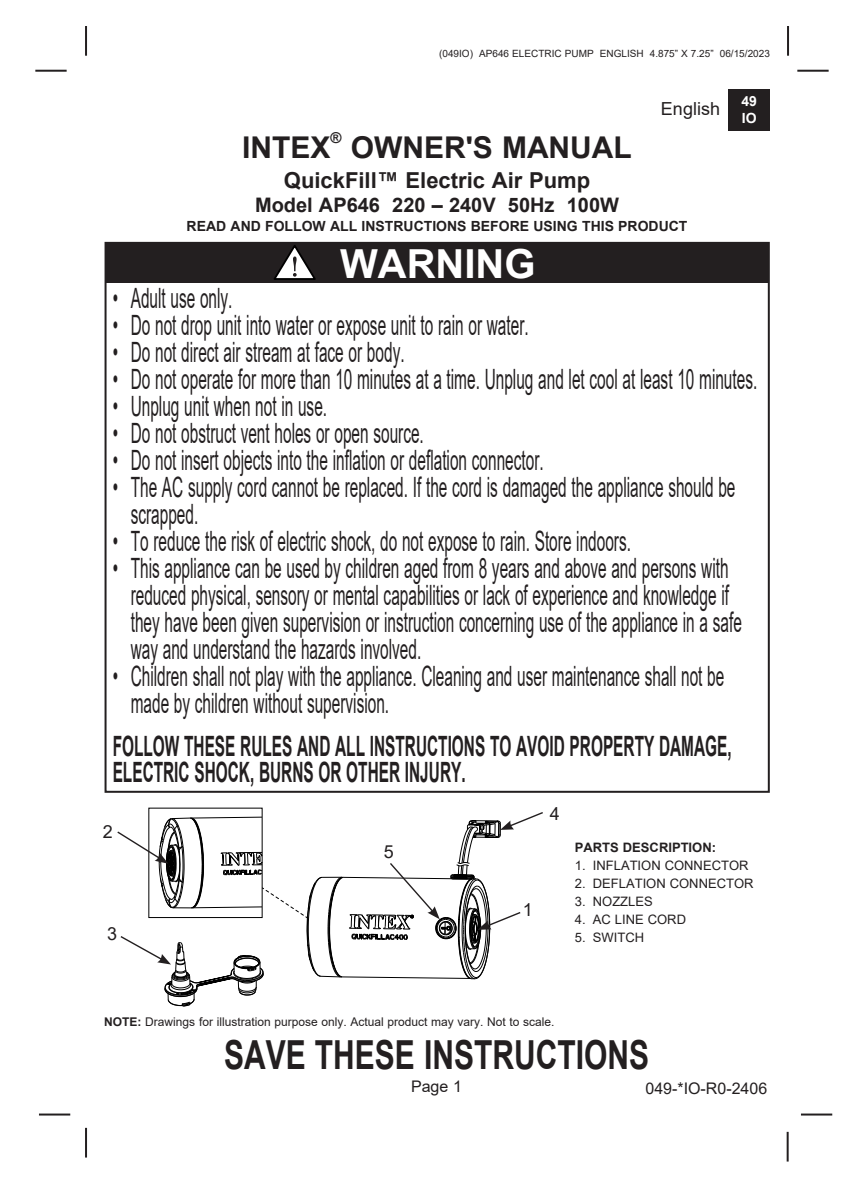
<style>
.page{position:relative;width:864px;height:1191px;background:#fff}
.page>*{position:absolute;margin:0;border:0;box-sizing:border-box;transform-origin:0 0}
.t1{font:700 40px "Arial";color:#231f20;scale:.75 1}
.t2{font:700 40px "Arial";color:#fff}
.t3{font:700 30px "Arial";color:#231f20}
.t4{font:28px "Arial";color:#231f20;scale:.55 1}
.t5{font:700 28px/26px "Arial";color:#231f20;scale:.55 1}
.t6{font:700 22px "Arial";color:#231f20}
.t7{font:700 20px "Arial";color:#231f20}
.t8{font:18px "Arial";color:#231f20}
.t9{font:16px "Arial";color:#231f20}
.t10{font:700 15px "Arial";color:#231f20}
.t11{font:700 14px "Arial";color:#231f20}
.t12{font:700 14px/16.8px "Arial";color:#fff}
.t13{font:13px "Arial";color:#231f20}
.t14{font:700 13px "Arial";color:#231f20}
.t15{font:12px "Arial";color:#231f20}
.t16{font:10px "Arial";color:#231f20}
.s1{font-weight:700}
</style>
<div class="page">
<hr style="left:35px;top:70px;width:32px;height:2px;background:#231f20">
<hr style="left:797px;top:70px;width:32px;height:2px;background:#231f20">
<hr style="left:85px;top:26px;width:2px;height:30px;background:#231f20">
<hr style="left:787px;top:26px;width:2px;height:30px;background:#231f20">
<hr style="left:39px;top:1113px;width:31px;height:2px;background:#231f20">
<hr style="left:801px;top:1113px;width:31px;height:2px;background:#231f20">
<hr style="left:85px;top:1127px;width:2px;height:30px;background:#231f20">
<hr style="left:787px;top:1131px;width:2px;height:30px;background:#231f20">
<div style="left:728px;top:89px;width:42px;height:41px;background:#231f20"></div>
<svg style="left:117px;top:810px;width:426px;height:196px"></svg>
<div style="left:106px;top:243px;width:663px;height:39px;background:#231f20"></div>
<svg style="left:274px;top:245px;width:42px;height:35px"></svg>
<p class="t16" style="left:439px;top:46px;width:332px">(049IO) AP646 ELECTRIC PUMP ENGLISH 4.875” X 7.25” 06/15/2023</p>
<p class="t8" style="left:661px;top:96px;width:61px">English</p>
<p class="t3" style="left:242px;top:127px;width:90px">INTEX</p>
<p class="t10" style="left:330px;top:127px;width:13px">®</p>
<p class="t3" style="left:351px;top:127px;width:283px">OWNER'S MANUAL</p>
<p class="t6" style="left:284px;top:164px;width:308px">QuickFill™ Electric Air Pump</p>
<p class="t7" style="left:255px;top:191px;width:366px">Model AP646 220 – 240V 50Hz 100W</p>
<p class="t11" style="left:187px;top:216px;width:502px">READ AND FOLLOW ALL INSTRUCTIONS BEFORE USING THIS PRODUCT</p>
<p class="t2" style="left:340px;top:235px;width:197px">WARNING</p>
<p class="t12" style="left:741px;top:93px;width:17px">49<br>IO</p>
<p class="t4" style="left:113px;top:279px;width:219px">• Adult use only.</p>
<p class="t4" style="left:113px;top:306px;width:758px">• Do not drop unit into water or expose unit to rain or water.</p>
<p class="t4" style="left:113px;top:333px;width:532px">• Do not direct air stream at face or body.</p>
<p class="t4" style="left:113px;top:360px;width:1174px">• Do not operate for more than 10 minutes at a time. Unplug and let cool at least 10 minutes.</p>
<p class="t4" style="left:113px;top:387px;width:391px">• Unplug unit when not in use.</p>
<p class="t4" style="left:113px;top:414px;width:567px">• Do not obstruct vent holes or open source.</p>
<p class="t4" style="left:113px;top:441px;width:785px">• Do not insert objects into the inflation or deflation connector.</p>
<p class="t4" style="left:113px;top:468px;width:1134px">• The AC supply cord cannot be replaced. If the cord is damaged the appliance should be</p>
<p class="t4" style="left:131px;top:495px;width:124px">scrapped.</p>
<p class="t4" style="left:113px;top:522px;width:944px">• To reduce the risk of electric shock, do not expose to rain. Store indoors.</p>
<p class="t4" style="left:113px;top:549px;width:1121px">• This appliance can be used by children aged from 8 years and above and persons with</p>
<p class="t4" style="left:131px;top:576px;width:1089px">reduced physical, sensory or mental capabilities or lack of experience and knowledge if</p>
<p class="t4" style="left:131px;top:603px;width:1113px">they have been given supervision or instruction concerning use of the appliance in a safe</p>
<p class="t4" style="left:131px;top:630px;width:530px">way and understand the hazards involved.</p>
<p class="t4" style="left:113px;top:657px;width:1114px">• Children shall not play with the appliance. Cleaning and user maintenance shall not be</p>
<p class="t4" style="left:131px;top:684px;width:471px">made by children without supervision.</p>
<p class="t5" style="left:113px;top:733px;width:1127px">FOLLOW THESE RULES AND ALL INSTRUCTIONS TO AVOID PROPERTY DAMAGE,<br>ELECTRIC SHOCK, BURNS OR OTHER INJURY.</p>
<p class="t8" style="left:103px;top:818px;width:12px">2</p>
<p class="t8" style="left:107px;top:921px;width:12px">3</p>
<p class="t8" style="left:384px;top:839px;width:12px">5</p>
<p class="t8" style="left:523px;top:897px;width:12px">1</p>
<p class="t8" style="left:550px;top:801px;width:12px">4</p>
<p class="t14" style="left:575px;top:838px;width:143px">PARTS DESCRIPTION:</p>
<p class="t13" style="left:575px;top:856px;width:175px">1. INFLATION CONNECTOR</p>
<p class="t13" style="left:575px;top:874px;width:180px">2. DEFLATION CONNECTOR</p>
<p class="t13" style="left:575px;top:892px;width:79px">3. NOZZLES</p>
<p class="t13" style="left:575px;top:910px;width:113px">4. AC LINE CORD</p>
<p class="t13" style="left:575px;top:928px;width:71px">5. SWITCH</p>
<p class="t15" style="left:104px;top:1013px;width:452px"><span class="s1">NOTE:</span> Drawings for illustration purpose only. Actual product may vary. Not to scale.</p>
<h1 class="t1" style="left:224px;top:1026px;width:568px">SAVE THESE INSTRUCTIONS</h1>
<p class="t9" style="left:411px;top:1075px;width:53px">Page 1</p>
<p class="t9" style="left:645px;top:1077px;width:123px">049-*IO-R0-2406</p>
</div>
